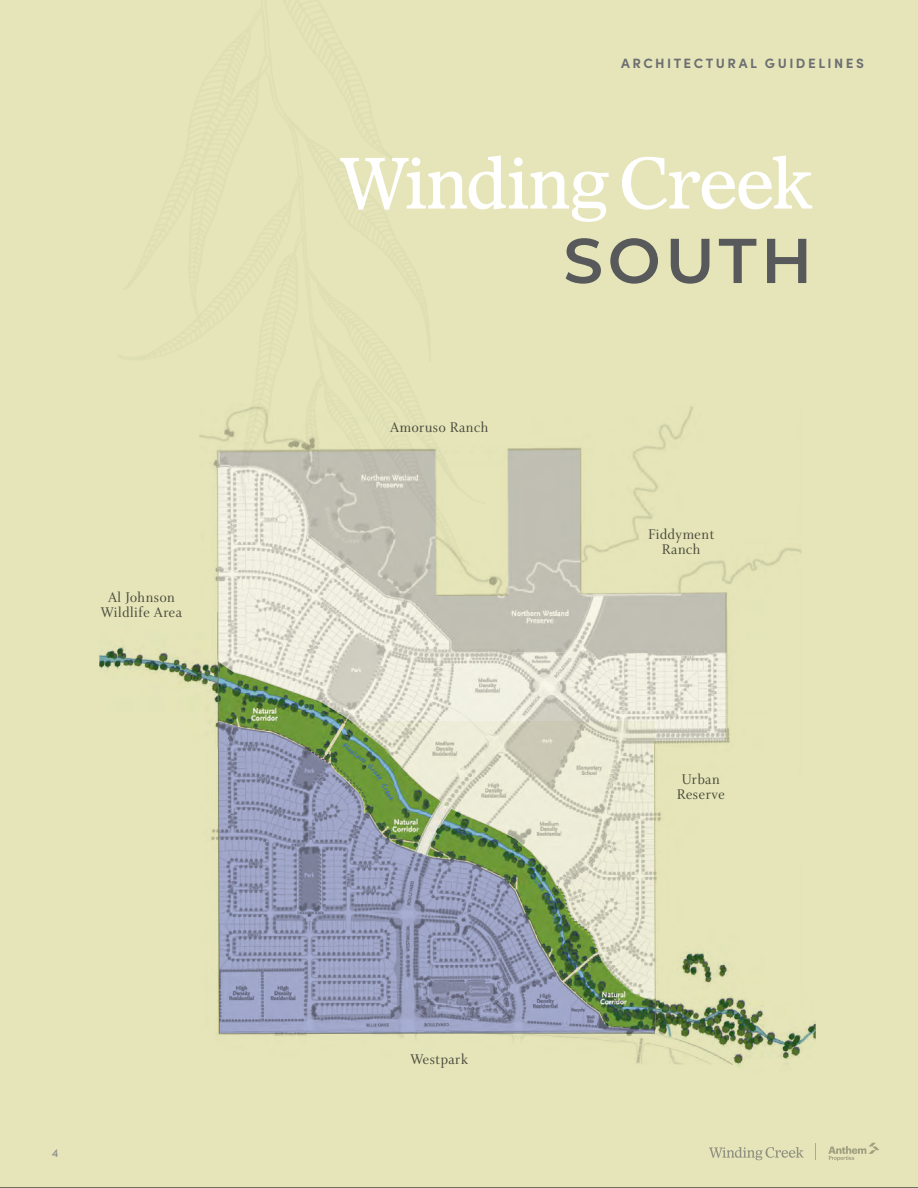
<style>
.page{position:relative;width:918px;height:1188px;background:#e5e5b9}
.page>*{position:absolute;margin:0;border:0;box-sizing:border-box;transform-origin:0 0}
.t1{font:600 63.15px "Montserrat";letter-spacing:.07em;color:#58595b}
.t2{font:15px/15px "Whitman Display";letter-spacing:.04em;color:#4f4e4f;text-align:center}
.t3{font:700 13.5px "Sofia Pro";letter-spacing:.185em;color:#6d6e71}
.t4{font:12px "Sofia Pro";color:#888a8d}
</style>
<div class="page">
<hr style="left:0;top:1187px;width:918px;height:1px;background:#000">
<svg style="left:340px;top:156px;width:269px;height:66px"></svg>
<svg style="left:622px;top:156px;width:190px;height:54px"></svg>
<img style="left:199px;top:406px;width:603px;height:206px">
<img style="left:99px;top:612px;width:717px;height:455px">
<svg style="left:218px;top:721px;width:437px;height:313px;background:#a3abac"></svg>
<svg style="left:709px;top:1147px;width:95px;height:13px"></svg>
<svg style="left:815px;top:1143px;width:1px;height:17px"></svg>
<svg style="left:828px;top:1143px;width:51px;height:18px"></svg>
<p class="t2" style="left:101px;top:590px;width:83px">Al Johnson<br>Wildlife Area</p>
<p class="t4" style="left:52px;top:1144px;width:8px">4</p>
<p class="t2" style="left:390px;top:420px;width:100px">Amoruso Ranch</p>
<p class="t3" style="left:621px;top:53px;width:244px">ARCHITECTURAL GUIDELINES</p>
<h1 class="t1" style="left:563px;top:216px;width:250px">SOUTH</h1>
<p class="t2" style="left:648px;top:527px;width:68px">Fiddyment<br>Ranch</p>
<p class="t2" style="left:677px;top:772px;width:49px">Urban<br>Reserve</p>
<p class="t2" style="left:411px;top:1052px;width:59px">Westpark</p>
</div>
